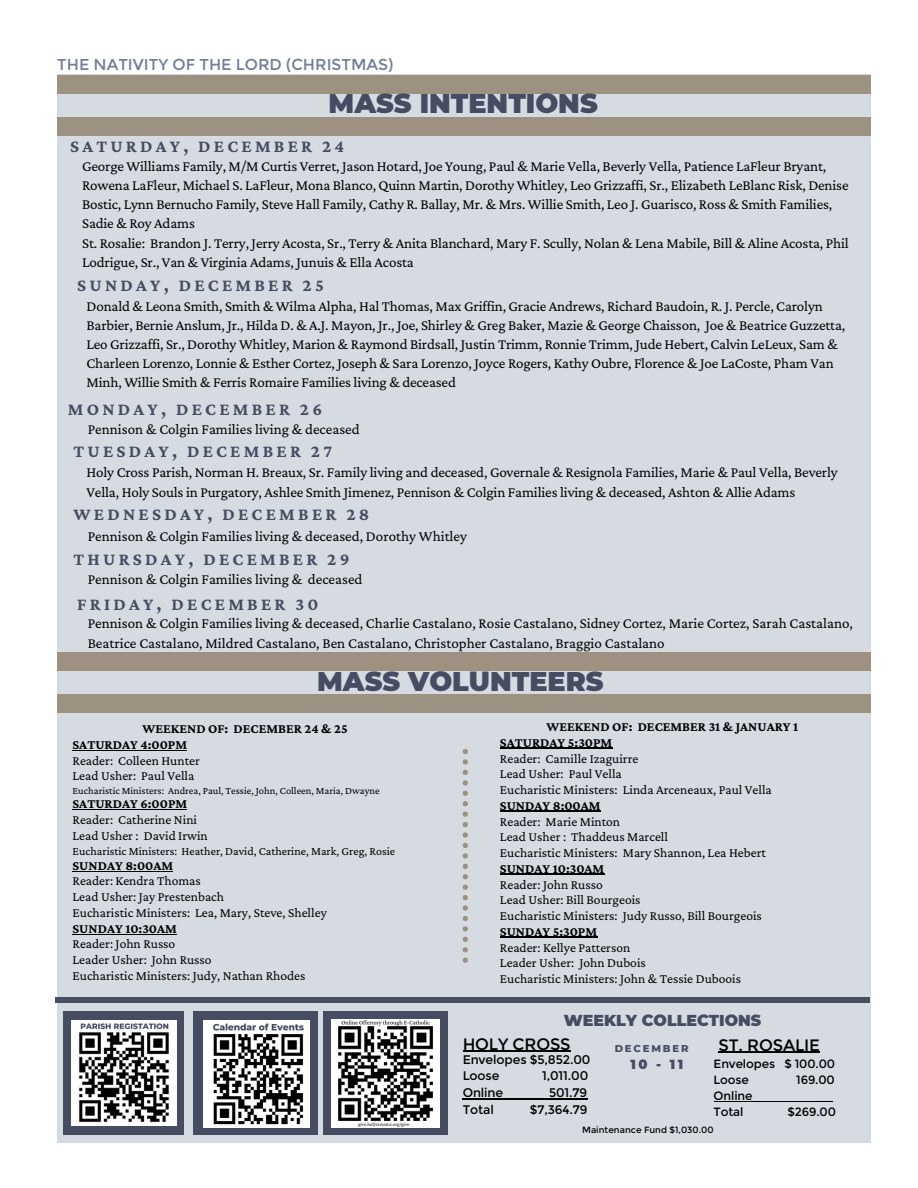
<style>
.page{position:relative;width:918px;height:1188px;background:#fff}
.page>*{position:absolute;margin:0;border:0;box-sizing:border-box;transform-origin:0 0}
.t1{font:900 27px "Montserrat";color:#464d62}
.t2{font:700 18px "Crimson Pro";letter-spacing:.18em;color:#464d62}
.t3{font:16.5px "Montserrat";letter-spacing:-.01em;color:#000}
.t4{font:15.75px "Montserrat";color:#717d99}
.t5{font:900 15.75px "Montserrat";color:#464d62}
.t6{font:15px/19.2px "Crimson Pro";letter-spacing:-.01em;color:#000}
.t7{font:13.5px/15.8px "Crimson Pro";color:#000}
.t8{font:700 13.5px/15.8px "Crimson Pro";color:#000}
.t9{font:900 13.2px "Montserrat";color:#464d62}
.t10{font:12.45px/16.6px "Montserrat";letter-spacing:-.01em;color:#000}
.t11{font:12px "Crimson Pro";color:#000}
.t12{font:12px/15.9px "Montserrat";letter-spacing:-.01em;color:#000}
.t13{font:10.5px "Crimson Pro";color:#000}
.t14{font:800 10.2px "Montserrat";letter-spacing:.18em;color:#464d62}
.t15{font:9px "Montserrat";color:#000}
</style>
<div class="page">
<div style="left:57px;top:74px;width:814px;height:1069px;background:#d5dbe1"></div>
<div style="left:57px;top:117px;width:814px;height:18px;background:#9d9282"></div>
<div style="left:57px;top:76px;width:814px;height:18px;background:#9d9282"></div>
<div style="left:56px;top:997px;width:814px;height:6px;background:#464d62"></div>
<div style="left:57px;top:694px;width:814px;height:18px;background:#9d9282"></div>
<div style="left:57px;top:653px;width:814px;height:18px;background:#9d9282"></div>
<div style="left:63px;top:1011px;width:121px;height:124px;background:#464d62"></div>
<img style="left:71px;top:1021px;width:105px;height:104px">
<div style="left:193px;top:1011px;width:125px;height:124px;background:#464d62"></div>
<img style="left:203px;top:1021px;width:107px;height:106px">
<hr style="left:463px;top:1051px;width:107px;height:1px;background:#000">
<hr style="left:463px;top:1098px;width:40px;height:1px;background:#000">
<hr style="left:503px;top:1098px;width:46px;height:1px;background:#000">
<hr style="left:549px;top:1098px;width:38px;height:1px;background:#000">
<hr style="left:719px;top:1052px;width:101px;height:1px;background:#000">
<hr style="left:714px;top:1101px;width:38px;height:1px;background:#000">
<hr style="left:752px;top:1101px;width:64px;height:1px;background:#000">
<svg style="left:816px;top:1101px;width:17px;height:1px"></svg>
<div style="left:323px;top:1012px;width:125px;height:123px;background:#464d62"></div>
<img style="left:331px;top:1020px;width:108px;height:108px">
<svg style="left:463px;top:749px;width:5px;height:36px"></svg>
<svg style="left:463px;top:791px;width:5px;height:15px"></svg>
<svg style="left:463px;top:812px;width:5px;height:46px"></svg>
<svg style="left:463px;top:864px;width:5px;height:15px"></svg>
<svg style="left:463px;top:885px;width:5px;height:67px"></svg>
<svg style="left:463px;top:958px;width:5px;height:5px"></svg>
<hr style="left:73px;top:750px;width:114px;height:1px;background:#000">
<hr style="left:73px;top:809px;width:114px;height:1px;background:#000">
<hr style="left:73px;top:871px;width:100px;height:1px;background:#000">
<hr style="left:73px;top:934px;width:104px;height:1px;background:#000">
<hr style="left:500px;top:748px;width:112px;height:1px;background:#000">
<hr style="left:500px;top:811px;width:101px;height:1px;background:#000">
<hr style="left:500px;top:874px;width:104px;height:1px;background:#000">
<hr style="left:500px;top:937px;width:97px;height:1px;background:#000">
<p class="t4" style="left:57px;top:55px;width:338px">THE NATIVITY OF THE LORD (CHRISTMAS)</p>
<h1 class="t1" style="left:329px;top:87px;width:271px">MASS INTENTIONS</h1>
<p class="t2" style="left:70px;top:136px;width:276px">SATURDAY, DECEMBER 24</p>
<p class="t6" style="left:82px;top:156px;width:768px">George Williams Family, M/M Curtis Verret, Jason Hotard, Joe Young, Paul &amp; Marie Vella, Beverly Vella, Patience LaFleur Bryant, Rowena LaFleur, Michael S. LaFleur, Mona Blanco, Quinn Martin, Dorothy Whitley, Leo Grizzaffi, Sr., Elizabeth LeBlanc Risk, Denise Bostic, Lynn Bernucho Family, Steve Hall Family, Cathy R. Ballay, Mr. &amp; Mrs. Willie Smith, Leo J. Guarisco, Ross &amp; Smith Families, Sadie &amp; Roy Adams<br>St. Rosalie: Brandon J. Terry, Jerry Acosta, Sr., Terry &amp; Anita Blanchard, Mary F. Scully, Nolan &amp; Lena Mabile, Bill &amp; Aline Acosta, Phil Lodrigue, Sr., Van &amp; Virginia Adams, Junuis &amp; Ella Acosta</p>
<p class="t6" style="left:87px;top:296px;width:760px">Donald &amp; Leona Smith, Smith &amp; Wilma Alpha, Hal Thomas, Max Griffin, Gracie Andrews, Richard Baudoin, R. J. Percle, Carolyn Barbier, Bernie Anslum, Jr., Hilda D. &amp; A.J. Mayon, Jr., Joe, Shirley &amp; Greg Baker, Mazie &amp; George Chaisson, Joe &amp; Beatrice Guzzetta, Leo Grizzaffi, Sr., Dorothy Whitley, Marion &amp; Raymond Birdsall, Justin Trimm, Ronnie Trimm, Jude Hebert, Calvin LeLeux, Sam &amp; Charleen Lorenzo, Lonnie &amp; Esther Cortez, Joseph &amp; Sara Lorenzo, Joyce Rogers, Kathy Oubre, Florence &amp;Joe LaCoste, Pham Van Minh, Willie Smith &amp; Ferris Romaire Families living &amp; deceased</p>
<p class="t2" style="left:68px;top:399px;width:256px">MONDAY, DECEMBER 26</p>
<p class="t2" style="left:74px;top:441px;width:260px">TUESDAY, DECEMBER 27</p>
<p class="t6" style="left:87px;top:462px;width:753px;line-height:20.2px">Holy Cross Parish, Norman H. Breaux, Sr. Family living and deceased, Governale &amp; Resignola Families, Marie &amp; Paul Vella, Beverly<br>Vella, Holy Souls in Purgatory, Ashlee Smith Jimenez, Pennison &amp; Colgin Families living &amp; deceased, Ashton &amp; Allie Adams</p>
<p class="t2" style="left:74px;top:503px;width:297px">WEDNESDAY, DECEMBER 28</p>
<p class="t2" style="left:77px;top:275px;width:248px">SUNDAY, DECEMBER 25</p>
<p class="t6" style="left:88px;top:420px;width:273px">Pennison &amp; Colgin Families living &amp; deceased</p>
<p class="t6" style="left:88px;top:526px;width:381px">Pennison &amp; Colgin Families living &amp; deceased, Dorothy Whitley</p>
<p class="t2" style="left:74px;top:549px;width:277px">THURSDAY, DECEMBER 29</p>
<p class="t6" style="left:88px;top:569px;width:276px">Pennison &amp; Colgin Families living &amp; deceased</p>
<p class="t2" style="left:77px;top:594px;width:243px">FRIDAY, DECEMBER 30</p>
<p class="t6" style="left:88px;top:613px;width:767px;line-height:20.2px">Pennison &amp; Colgin Families living &amp; deceased, Charlie Castalano, Rosie Castalano, Sidney Cortez, Marie Cortez, Sarah Castalano,<br>Beatrice Castalano, Mildred Castalano, Ben Castalano, Christopher Castalano, Braggio Castalano</p>
<h1 class="t1" style="left:317px;top:665px;width:288px">MASS VOLUNTEERS</h1>
<p class="t8" style="left:73px;top:721px;width:277px;text-indent:70px">WEEKEND OF: DECEMBER 24 &amp; 25<br>SATURDAY 4:00PM</p>
<p class="t7" style="left:73px;top:752px;width:129px">Reader: Colleen Hunter<br>Lead Usher: Paul Vella</p>
<p class="t13" style="left:73px;top:785px;width:309px">Eucharistic Ministers: Andrea, Paul, Tessie, John, Colleen, Maria, Dwayne</p>
<p class="t8" style="left:73px;top:796px;width:116px">SATURDAY 6:00PM</p>
<p class="t7" style="left:73px;top:812px;width:137px">Reader: Catherine Nini<br>Lead Usher : David Irwin</p>
<p class="t11" style="left:73px;top:844px;width:324px">Eucharistic Ministers: Heather, David, Catherine, Mark, Greg, Rosie</p>
<p class="t8" style="left:73px;top:857px;width:102px">SUNDAY 8:00AM</p>
<p class="t7" style="left:73px;top:873px;width:256px">Reader: Kendra Thomas<br>Lead Usher: Jay Prestenbach<br>Eucharistic Ministers: Lea, Mary, Steve, Shelley</p>
<p class="t8" style="left:73px;top:920px;width:106px">SUNDAY 10:30AM</p>
<p class="t7" style="left:73px;top:936px;width:234px">Reader: John Russo<br>Leader Usher: John Russo<br>Eucharistic Ministers: Judy, Nathan Rhodes</p>
<p class="t8" style="left:500px;top:719px;width:300px;text-indent:47px">WEEKEND OF: DECEMBER 31 &amp; JANUARY 1<br>SATURDAY 5:30PM</p>
<p class="t7" style="left:500px;top:750px;width:273px">Reader: Camille Izaguirre<br>Lead Usher: Paul Vella<br>Eucharistic Ministers: Linda Arceneaux, Paul Vella</p>
<p class="t8" style="left:500px;top:797px;width:102px">SUNDAY 8:00AM</p>
<p class="t7" style="left:500px;top:813px;width:267px">Reader: Marie Minton<br>Lead Usher : Thaddeus Marcell<br>Eucharistic Ministers: Mary Shannon, Lea Hebert</p>
<p class="t8" style="left:500px;top:860px;width:106px">SUNDAY 10:30AM</p>
<p class="t7" style="left:500px;top:876px;width:263px">Reader: John Russo<br>Lead Usher: Bill Bourgeois<br>Eucharistic Ministers: Judy Russo, Bill Bourgeois</p>
<p class="t8" style="left:500px;top:923px;width:99px">SUNDAY 5:30PM</p>
<p class="t7" style="left:500px;top:939px;width:242px">Reader: Kellye Patterson<br>Leader Usher: John Dubois<br>Eucharistic Ministers: John &amp; Tessie Duboois</p>
<p class="t5" style="left:564px;top:1011px;width:199px">WEEKLY COLLECTIONS</p>
<p class="t14" style="left:615px;top:1042px;width:76px">DECEMBER</p>
<p class="t9" style="left:631px;top:1057px;width:54px">10 - 11</p>
<p class="t3" style="left:463px;top:1034px;width:109px">HOLY CROSS</p>
<p class="t10" style="left:463px;top:1051px;width:129px">Envelopes $5,852.00<br>Loose</p>
<p class="t3" style="left:719px;top:1035px;width:103px">ST. ROSALIE</p>
<p class="t12" style="left:714px;top:1056px;width:123px">Envelopes $ 100.00<br>Loose</p>
<p class="t10" style="left:542px;top:1068px;width:48px">1,011.00</p>
<p class="t12" style="left:796px;top:1072px;width:40px">169.00</p>
<p class="t10" style="left:463px;top:1084px;width:42px">Online</p>
<p class="t10" style="left:549px;top:1084px;width:40px">501.79</p>
<p class="t10" style="left:463px;top:1101px;width:33px">Total</p>
<p class="t10" style="left:530px;top:1101px;width:59px">$7,364.79</p>
<p class="t12" style="left:714px;top:1088px;width:40px">Online<br>Total</p>
<p class="t15" style="left:582px;top:1124px;width:133px">Maintenance Fund $1,030.00</p>
<p class="t12" style="left:788px;top:1104px;width:50px">$269.00</p>
</div>
